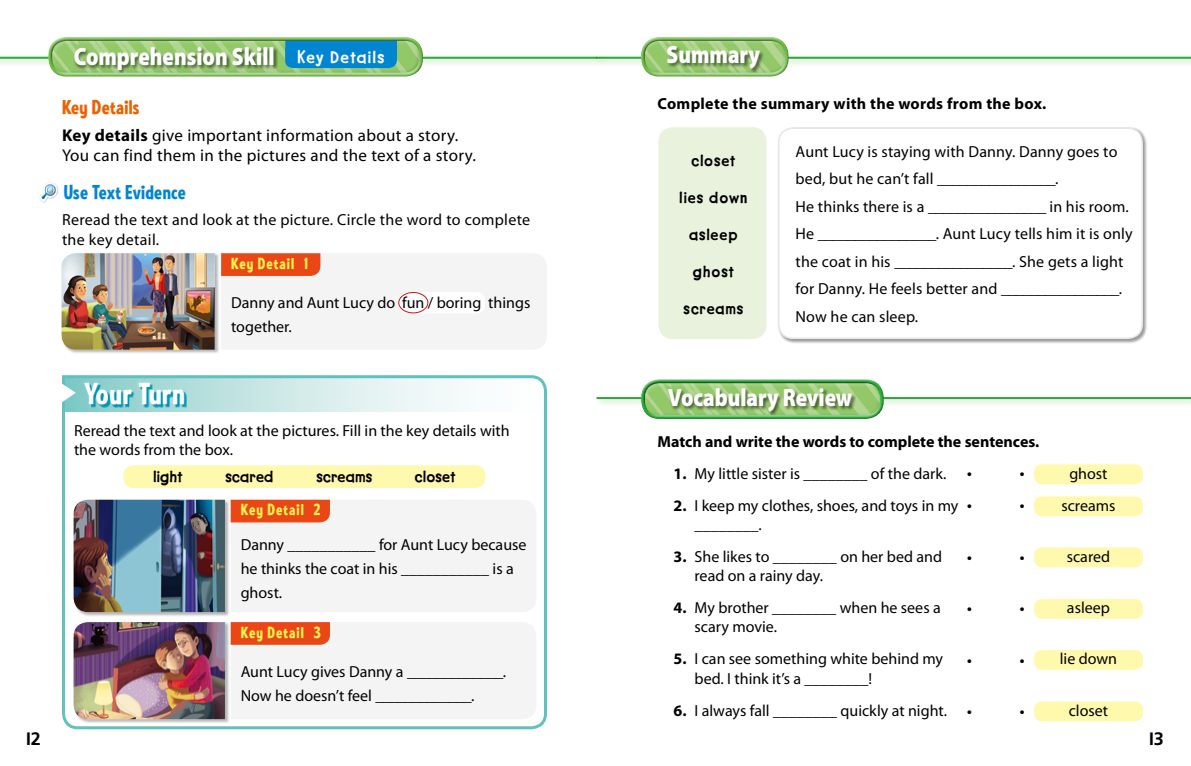
<style>
.page{position:relative;width:1191px;height:766px;background:#fff}
.page>*{position:absolute;margin:0;border:0;box-sizing:border-box;transform-origin:0 0}
.t1{font:30.4px "Ed Gothic";letter-spacing:.02em;color:#fff}
.t2{font:900 25px "Myriad Pro";letter-spacing:-.005em;color:#fff;scale:.85 1}
.t3{font:20px "Ed Gothic";letter-spacing:.01em;color:#0086d1}
.t4{font:20px "Ed Gothic";letter-spacing:.015em;color:#eb6100}
.t5{font:700 18px "MGH Frutiger Std";color:#000}
.t6{font:17px/20.4px "Myriad Pro";letter-spacing:.02em;color:#000}
.t7{font:16px/27.5px "Myriad Pro";color:#000}
.t8{font:16px/20px "Myriad Pro";letter-spacing:.02em;color:#000}
.t9{font:700 16px "Myriad Pro";color:#000}
.t10{font:16px "MMH Tykewriter";letter-spacing:.045em;color:#000}
.t11{font:700 16px "Myriad Pro";letter-spacing:.02em;color:#000}
.t12{font:16px "Ed Gothic";letter-spacing:.06em;color:#fff452}
.t13{font:16px/32px "YDVYGO13";color:#000}
.t14{font:16px "MMH Tykewriter";letter-spacing:.025em;color:#000}
.t15{font:16px "MMH Tykewriter";letter-spacing:.065em;color:#000}
.s1{font-family:"MMH Tykewriter";font-weight:400;font-size:17.1px}
.s2{font-weight:700}
.s3{font-family:"YDVYGO13"}
</style>
<div class="page">
<div style="left:0;top:54px;width:605px;height:13px;background:#6eba44;opacity:.5"></div>
<hr style="left:0;top:57px;width:597px;height:2px;background:#2aa738">
<svg style="left:62px;top:375px;width:485px;height:355px"></svg>
<svg style="left:62px;top:376px;width:483px;height:36px"></svg>
<div style="left:61px;top:252px;width:158px;height:101px;background:#000;opacity:.3"></div>
<img style="left:62px;top:253px;width:153px;height:96px">
<img style="left:40px;top:182px;width:18px;height:20px">
<div style="left:41px;top:36px;width:384px;height:39px;background:#fff;opacity:.75"></div>
<div style="left:46px;top:39px;width:384px;height:39px;background:#000;opacity:.75"></div>
<div style="left:124px;top:465px;width:361px;height:23px;background:#fff9ae;border-radius:10px"></div>
<svg style="left:221px;top:253px;width:326px;height:96px"></svg>
<svg style="left:231px;top:499px;width:305px;height:113px"></svg>
<svg style="left:231px;top:622px;width:305px;height:97px"></svg>
<div style="left:594px;top:54px;width:597px;height:13px;background:#6eba44;opacity:.5"></div>
<hr style="left:596px;top:57px;width:595px;height:2px;background:#2aa738">
<div style="left:594px;top:394px;width:597px;height:13px;background:#6eba44;opacity:.5"></div>
<hr style="left:596px;top:397px;width:595px;height:2px;background:#2aa738">
<div style="left:777px;top:127px;width:370px;height:216px;background:#000;opacity:.4"></div>
<div style="left:778px;top:128px;width:364px;height:210px;background:#fff;border-radius:14px"></div>
<div style="left:778px;top:127px;width:365px;height:212px;border:2px solid #e6e6e6;border-radius:14px"></div>
<div style="left:658px;top:127px;width:108px;height:212px;background:#e8f2dd;border-radius:14px"></div>
<div style="left:634px;top:36px;width:157px;height:39px;background:#fff;opacity:.75"></div>
<div style="left:638px;top:39px;width:157px;height:39px;background:#000;opacity:.75"></div>
<div style="left:634px;top:378px;width:252px;height:39px;background:#fff;opacity:.75"></div>
<div style="left:638px;top:381px;width:253px;height:39px;background:#000;opacity:.75"></div>
<div style="left:399px;top:292px;width:86px;height:21px;background:#fff;border-radius:9px"></div>
<div style="left:1034px;top:464px;width:109px;height:20px;background:#fff9ae;border-radius:8px"></div>
<div style="left:1034px;top:496px;width:109px;height:20px;background:#fff9ae;border-radius:8px"></div>
<div style="left:1034px;top:547px;width:109px;height:20px;background:#fff9ae;border-radius:8px"></div>
<div style="left:1034px;top:599px;width:109px;height:19px;background:#fff9ae;border-radius:8px"></div>
<div style="left:1034px;top:649px;width:109px;height:20px;background:#fff9ae;border-radius:8px"></div>
<div style="left:1034px;top:701px;width:109px;height:20px;background:#fff9ae;border-radius:8px"></div>
<div style="left:73px;top:499px;width:156px;height:117px;background:#000;opacity:.3"></div>
<img style="left:74px;top:499px;width:151px;height:113px">
<div style="left:73px;top:621px;width:156px;height:102px;background:#000;opacity:.3"></div>
<img style="left:74px;top:622px;width:151px;height:97px">
<div style="left:398px;top:292px;width:30px;height:21px;border:1px solid #d0121b;border-radius:50%"></div>
<h2 class="t2" style="left:74px;top:40px;width:367px">Comprehension Skill <span class="s1">Key Details</span></h2>
<p class="t4" style="left:62px;top:95px;width:79px">Key Details</p>
<p class="t6" style="left:62px;top:124px;width:415px"><span class="s2">Key details</span> give important information about a story.<br>You can find them in the pictures and the text of a story.</p>
<p class="t3" style="left:64px;top:180px;width:124px">Use Text Evidence</p>
<p class="t8" style="left:62px;top:209px;width:470px">Reread the text and look at the picture. Circle the word to complete the key detail.</p>
<p class="t12" style="left:231px;top:254px;width:78px">Key Detail 1</p>
<h1 class="t1" style="left:84px;top:376px;width:102px">Your Turn</h1>
<p class="t7" style="left:231px;top:290px;width:301px;line-height:24px">Danny and Aunt Lucy do fun / boring things together.</p>
<p class="t7" style="left:74px;top:420px;width:437px;line-height:19.2px">Reread the text and look at the pictures. Fill in the key details with the words from the box.</p>
<p class="t10" style="left:153px;top:466px;width:31px">light</p>
<p class="t10" style="left:225px;top:466px;width:50px">scared</p>
<p class="t14" style="left:316px;top:466px;width:57px">screams</p>
<p class="t10" style="left:415px;top:466px;width:42px">closet</p>
<p class="t12" style="left:241px;top:500px;width:81px">Key Detail 2</p>
<p class="t7" style="left:241px;top:532px;width:287px;line-height:24px">Danny ___________ for Aunt Lucy because he thinks the coat in his ___________ is a ghost.</p>
<p class="t12" style="left:241px;top:622px;width:81px">Key Detail 3</p>
<p class="t7" style="left:241px;top:659px;width:267px;line-height:24px">Aunt Lucy gives Danny a _____________.<br>Now he doesn’t feel _____________.</p>
<h2 class="t2" style="left:666px;top:38px;width:111px">Summary</h2>
<p class="t11" style="left:657px;top:93px;width:390px">Complete the summary with the words from the box.</p>
<p class="t10" style="left:691px;top:150px;width:45px">closet</p>
<p class="t10" style="left:679px;top:187px;width:69px">lies down</p>
<p class="t10" style="left:689px;top:224px;width:50px">asleep</p>
<p class="t10" style="left:693px;top:261px;width:43px">ghost</p>
<p class="t15" style="left:683px;top:298px;width:61px">screams</p>
<p class="t7" style="left:795px;top:137px;width:338px">Aunt Lucy is staying with Danny. Danny goes to bed, but he can’t fall ________________.<br>He thinks there is a ________________ in his room.<br>He ________________. Aunt Lucy tells him it is only the coat in his ________________. She gets a light for Danny. He feels better and ________________.<br>Now he can sleep.</p>
<h2 class="t2" style="left:668px;top:381px;width:218px">Vocabulary Review</h2>
<p class="t9" style="left:657px;top:431px;width:383px">Match and write the words to complete the sentences.</p>
<p class="t7" style="left:673px;top:459px;width:274px"><span class="s2">1.</span> My little sister is ________ of the dark.</p>
<p class="t7" style="left:694px;top:495px;width:284px;line-height:19.2px;text-indent:-21px"><span class="s2">2.</span> I keep my clothes, shoes, and toys in my <span class="s3">• </span>________.</p>
<p class="t7" style="left:694px;top:546px;width:249px;line-height:19.2px;text-indent:-21px"><span class="s2">3.</span> She likes to ________ on her bed and read on a rainy day.</p>
<p class="t7" style="left:694px;top:597px;width:248px;line-height:19.2px;text-indent:-21px"><span class="s2">4.</span> My brother ________ when he sees a scary movie.</p>
<p class="t7" style="left:694px;top:649px;width:250px;line-height:19.2px;text-indent:-21px"><span class="s2">5.</span> I can see something white behind my bed. I think it’s a ________!</p>
<p class="t7" style="left:673px;top:696px;width:275px"><span class="s2">6.</span> I always fall ________ quickly at night.</p>
<p class="t13" style="left:1015px;top:458px;width:16px">• •</p>
<p class="t13" style="left:962px;top:458px;width:16px">•</p>
<p class="t13" style="left:1015px;top:541px;width:16px">•</p>
<p class="t13" style="left:962px;top:541px;width:16px">•</p>
<p class="t13" style="left:1015px;top:593px;width:16px">•</p>
<p class="t13" style="left:962px;top:593px;width:16px">•</p>
<p class="t13" style="left:1015px;top:645px;width:16px">•</p>
<p class="t13" style="left:962px;top:645px;width:16px">•</p>
<p class="t13" style="left:1015px;top:695px;width:16px">•</p>
<p class="t13" style="left:962px;top:695px;width:16px">•</p>
<p class="t7" style="left:1061px;top:457px;width:55px;line-height:32px;text-align:center">ghost screams</p>
<p class="t7" style="left:1066px;top:542px;width:45px">scared</p>
<p class="t7" style="left:1067px;top:594px;width:44px">asleep</p>
<p class="t7" style="left:1059px;top:644px;width:59px">lie down</p>
<p class="t7" style="left:1068px;top:696px;width:41px">closet</p>
<p class="t5" style="left:26px;top:728px;width:16px">12</p>
<p class="t5" style="left:1149px;top:728px;width:16px">13</p>
</div>
